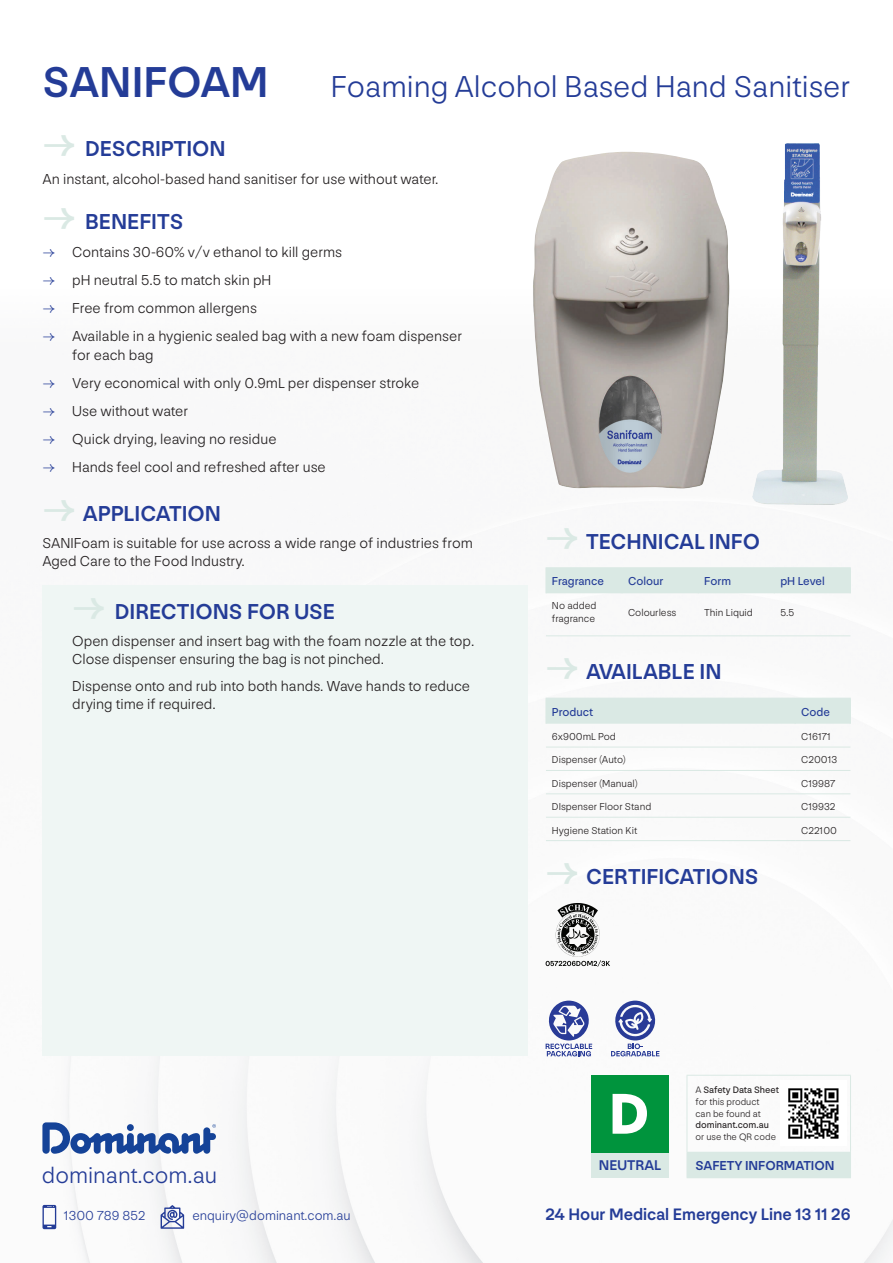
<style>
.page{position:relative;width:893px;height:1263px;background:#fff}
.page>*{position:absolute;margin:0;border:0;box-sizing:border-box;transform-origin:0 0}
.t1{font:900 59.85px "NN Nouvelle Grotesk";color:#fff}
.t2{font:500 45px "NN Nouvelle Grotesk";color:#243c97}
.t3{font:300 31.5px "NN Nouvelle Grotesk";color:#243c97}
.t4{font:300 23.55px "NN Nouvelle Grotesk";color:#243c97}
.t5{font:500 22.5px "NN Nouvelle Grotesk";color:#243c97}
.t6{font:500 17.25px "NN Nouvelle Grotesk";color:#243c97}
.t7{font:300 15px/18px "NN Nouvelle Grotesk";color:#231f20}
.t8{font:500 14.7px "NN Nouvelle Grotesk";color:#243c97}
.t9{font:300 13.65px "NN Nouvelle Grotesk";color:#243c97}
.t10{font:500 13.5px "NN Nouvelle Grotesk";color:#243c97}
.t11{font:12px "NN Nouvelle Grotesk";color:#243c97}
.t12{font:300 10.5px/12.6px "NN Nouvelle Grotesk";color:#231f20}
.t13{font:300 9.75px/11.7px "NN Nouvelle Grotesk";color:#231f20}
.s1{font-weight:700;font-size:37.5px;color:#dae9e4}
.s2{color:#243c97}
.s3{font-weight:400}
</style>
<div class="page">
<img style="left:42px;top:495px;width:851px;height:768px">
<div style="left:43px;top:585px;width:484px;height:470px;background:#eff6f4"></div>
<div style="left:687px;top:1152px;width:163px;height:26px;background:#dae9e4"></div>
<hr style="left:687px;top:1177px;width:164px;height:1px;background:#dae9e4">
<svg style="left:850px;top:1152px;width:1px;height:25px"></svg>
<hr style="left:687px;top:1075px;width:164px;height:1px;background:#dae9e4">
<hr style="left:687px;top:1075px;width:1px;height:77px;background:#dae9e4">
<hr style="left:850px;top:1075px;width:1px;height:77px;background:#dae9e4">
<img style="left:780px;top:1080px;width:66px;height:65px">
<hr style="left:546px;top:567px;width:76px;height:1px;background:#dae9e4">
<hr style="left:622px;top:567px;width:76px;height:1px;background:#dae9e4">
<hr style="left:698px;top:567px;width:76px;height:1px;background:#dae9e4">
<hr style="left:774px;top:567px;width:77px;height:1px;background:#dae9e4">
<div style="left:546px;top:568px;width:305px;height:25px;background:#dae9e4"></div>
<hr style="left:546px;top:635px;width:76px;height:1px;background:#dae9e4">
<hr style="left:622px;top:635px;width:76px;height:1px;background:#dae9e4">
<hr style="left:698px;top:635px;width:76px;height:1px;background:#dae9e4">
<hr style="left:774px;top:635px;width:76px;height:1px;background:#dae9e4">
<div style="left:546px;top:698px;width:305px;height:26px;background:#dae9e4"></div>
<hr style="left:546px;top:747px;width:249px;height:1px;background:#dae9e4">
<hr style="left:795px;top:747px;width:55px;height:1px;background:#dae9e4">
<hr style="left:546px;top:770px;width:249px;height:1px;background:#dae9e4">
<hr style="left:795px;top:770px;width:55px;height:1px;background:#dae9e4">
<hr style="left:546px;top:793px;width:249px;height:1px;background:#dae9e4">
<hr style="left:795px;top:793px;width:55px;height:1px;background:#dae9e4">
<hr style="left:546px;top:817px;width:249px;height:1px;background:#dae9e4">
<hr style="left:795px;top:817px;width:55px;height:1px;background:#dae9e4">
<hr style="left:546px;top:840px;width:249px;height:1px;background:#dae9e4">
<hr style="left:795px;top:840px;width:55px;height:1px;background:#dae9e4">
<svg style="left:43px;top:1205px;width:13px;height:24px"></svg>
<svg style="left:42px;top:1122px;width:174px;height:32px"></svg>
<svg style="left:546px;top:1000px;width:46px;height:56px"></svg>
<svg style="left:611px;top:1000px;width:48px;height:56px"></svg>
<div style="left:591px;top:1101px;width:77px;height:77px;background:#dae9e4"></div>
<div style="left:591px;top:1075px;width:77px;height:77px;background:#00943d"></div>
<img style="left:753px;top:144px;width:95px;height:360px">
<img style="left:533px;top:152px;width:197px;height:337px">
<svg style="left:161px;top:1205px;width:23px;height:24px"></svg>
<svg style="left:546px;top:903px;width:64px;height:64px"></svg>
<p class="t2" style="left:43px;top:55px;width:228px">SANIFOAM</p>
<p class="t3" style="left:331px;top:69px;width:521px">Foaming Alcohol Based Hand Sanitiser</p>
<p class="t5" style="left:43px;top:135px;width:185px"><span class="s1">→</span> DESCRIPTION</p>
<p class="t7" style="left:43px;top:170px;width:398px">An instant, alcohol-based hand sanitiser for use without water.</p>
<p class="t5" style="left:43px;top:208px;width:142px"><span class="s1">→</span> BENEFITS</p>
<p class="t7" style="left:43px;top:243px;width:301px"><span class="s2">→</span> Contains 30-60% v/v ethanol to kill germs</p>
<p class="t7" style="left:43px;top:271px;width:230px"><span class="s2">→</span> pH neutral 5.5 to match skin pH</p>
<p class="t7" style="left:43px;top:299px;width:216px"><span class="s2">→</span> Free from common allergens</p>
<p class="t7" style="left:72px;top:326px;width:391px;line-height:19.5px;text-indent:-30px"><span class="s2">→</span> Available in a hygienic sealed bag with a new foam dispenser for each bag</p>
<p class="t7" style="left:43px;top:374px;width:378px"><span class="s2">→</span> Very economical with only 0.9mL per dispenser stroke</p>
<p class="t7" style="left:43px;top:402px;width:147px"><span class="s2">→</span> Use without water</p>
<p class="t7" style="left:43px;top:430px;width:236px"><span class="s2">→</span> Quick drying, leaving no residue</p>
<p class="t7" style="left:43px;top:458px;width:285px"><span class="s2">→</span> Hands feel cool and refreshed after use</p>
<p class="t5" style="left:43px;top:501px;width:180px"><span class="s1">→</span> APPLICATION</p>
<p class="t7" style="left:43px;top:534px;width:432px">SANIFoam is suitable for use across a wide range of industries from<br>Aged Care to the Food Industry.</p>
<p class="t5" style="left:72px;top:599px;width:264px"><span class="s1">→</span> DIRECTIONS FOR USE</p>
<p class="t7" style="left:72px;top:632px;width:404px">Open dispenser and insert bag with the foam nozzle at the top.<br>Close dispenser ensuring the bag is not pinched.</p>
<p class="t7" style="left:72px;top:676px;width:399px">Dispense onto and rub into both hands. Wave hands to reduce drying time if required.</p>
<p class="t5" style="left:546px;top:528px;width:216px"><span class="s1">→</span> TECHNICAL INFO</p>
<p class="t11" style="left:552px;top:574px;width:53px">Fragrance</p>
<p class="t11" style="left:628px;top:574px;width:37px">Colour</p>
<p class="t11" style="left:704px;top:574px;width:28px">Form</p>
<p class="t11" style="left:780px;top:574px;width:46px">pH Level</p>
<p class="t12" style="left:552px;top:599px;width:46px">No added fragrance</p>
<p class="t12" style="left:628px;top:606px;width:50px">Colourless</p>
<p class="t12" style="left:704px;top:606px;width:50px">Thin Liquid</p>
<p class="t12" style="left:780px;top:606px;width:16px">5.5</p>
<p class="t5" style="left:546px;top:658px;width:177px"><span class="s1">→</span> AVAILABLE IN</p>
<p class="t11" style="left:552px;top:705px;width:43px">Product</p>
<p class="t11" style="left:801px;top:705px;width:30px">Code</p>
<p class="t12" style="left:552px;top:730px;width:66px">6x900mL Pod</p>
<p class="t12" style="left:801px;top:730px;width:31px">C16171</p>
<p class="t12" style="left:552px;top:753px;width:75px">Dispenser (Auto)</p>
<p class="t12" style="left:801px;top:753px;width:38px">C20013</p>
<p class="t12" style="left:552px;top:777px;width:87px">Dispenser (Manual)</p>
<p class="t12" style="left:801px;top:777px;width:36px">C19987</p>
<p class="t12" style="left:552px;top:800px;width:101px">DIspenser Floor Stand</p>
<p class="t12" style="left:801px;top:800px;width:36px">C19932</p>
<p class="t12" style="left:552px;top:824px;width:87px">Hygiene Station Kit</p>
<p class="t12" style="left:801px;top:824px;width:37px">C22100</p>
<p class="t5" style="left:546px;top:863px;width:214px"><span class="s1">→</span> CERTIFICATIONS</p>
<p class="t13" style="left:695px;top:1084px;width:85px">A <span class="s3">Safety Data Sheet </span>for this product<br>can be found at <span class="s3">dominant.com.au </span>or use the QR code</p>
<p class="t10" style="left:695px;top:1157px;width:141px">SAFETY INFORMATION</p>
<p class="t1" style="left:609px;top:1077px;width:41px">D</p>
<p class="t8" style="left:599px;top:1156px;width:64px">NEUTRAL</p>
<p class="t4" style="left:42px;top:1162px;width:177px">dominant.com.au</p>
<p class="t9" style="left:64px;top:1208px;width:83px">1300 789 852</p>
<p class="t9" style="left:192px;top:1208px;width:160px">enquiry@dominant.com.au</p>
<p class="t6" style="left:545px;top:1204px;width:306px">24 Hour Medical Emergency Line 13 11 26</p>
</div>
